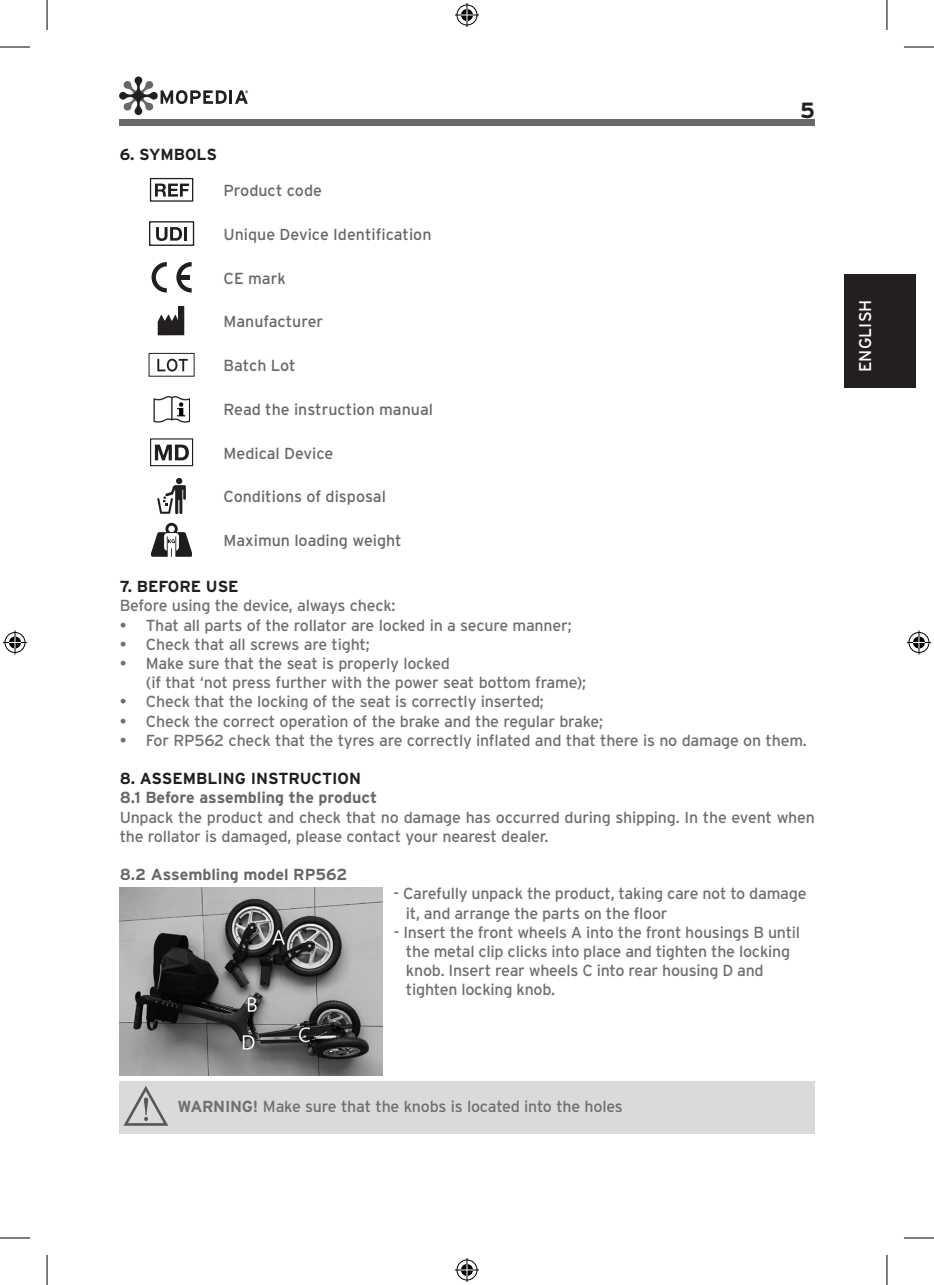
<style>
.page{position:relative;width:934px;height:1285px;background:#fff}
.page>*{position:absolute;margin:0;border:0;box-sizing:border-box;transform-origin:0 0}
.t1{font:700 22px "Interstate";color:#231f20}
.t2{font:17px "Interstate";letter-spacing:.005em;color:#fff}
.t3{font:16px/19.2px "Interstate";letter-spacing:-.015em;color:#706f6f}
.t4{font:16px "Interstate";color:#65696a}
.t5{font:700 16px "Interstate";color:#65696a}
.t6{font:700 16px "Interstate";color:#231f20}
.s1{font-weight:700}
</style>
<div class="page">
<div style="left:119px;top:119px;width:695px;height:7px;background:#65696a"></div>
<svg style="left:119px;top:76px;width:107px;height:39px"></svg>
<hr style="left:229px;top:90px;width:3px;height:14px;background:#231f20">
<svg style="left:235px;top:90px;width:13px;height:14px"></svg>
<div style="left:843px;top:274px;width:71px;height:113px;background:#231f20"></div>
<svg style="left:155px;top:184px;width:34px;height:13px"></svg>
<div style="left:150px;top:178px;width:43px;height:24px;border:1px solid #231f20"></div>
<svg style="left:156px;top:227px;width:26px;height:14px"></svg>
<hr style="left:184px;top:227px;width:3px;height:14px;background:#231f20">
<div style="left:149px;top:221px;width:45px;height:25px;border:1px solid #231f20"></div>
<svg style="left:151px;top:262px;width:16px;height:30px"></svg>
<svg style="left:176px;top:262px;width:15px;height:30px"></svg>
<svg style="left:158px;top:306px;width:26px;height:29px"></svg>
<div style="left:149px;top:353px;width:45px;height:23px;border:1px solid #231f20"></div>
<svg style="left:157px;top:359px;width:31px;height:12px"></svg>
<img style="left:154px;top:395px;width:35px;height:28px">
<svg style="left:155px;top:444px;width:34px;height:16px"></svg>
<div style="left:150px;top:438px;width:43px;height:28px;border:1px solid #231f20"></div>
<svg style="left:157px;top:478px;width:29px;height:36px"></svg>
<svg style="left:151px;top:523px;width:41px;height:34px"></svg>
<img style="left:120px;top:887px;width:262px;height:188px">
<div style="left:120px;top:1081px;width:694px;height:52px;background:#dcd9da"></div>
<svg style="left:124px;top:1086px;width:44px;height:39px"></svg>
<hr style="left:0;top:47px;width:30px;height:1px;background:#000">
<hr style="left:903px;top:47px;width:30px;height:1px;background:#000">
<hr style="left:0;top:1237px;width:30px;height:1px;background:#000">
<hr style="left:903px;top:1237px;width:30px;height:1px;background:#000">
<hr style="left:47px;top:0;width:1px;height:30px;background:#000">
<hr style="left:47px;top:1255px;width:1px;height:30px;background:#000">
<hr style="left:886px;top:0;width:1px;height:30px;background:#000">
<hr style="left:886px;top:1255px;width:1px;height:30px;background:#000">
<svg style="left:455px;top:3px;width:24px;height:24px"></svg>
<svg style="left:455px;top:1258px;width:24px;height:24px"></svg>
<svg style="left:3px;top:630px;width:24px;height:24px"></svg>
<svg style="left:907px;top:630px;width:23px;height:24px"></svg>
<p class="t6" style="left:120px;top:145px;width:99px">6. SYMBOLS</p>
<h1 class="t1" style="left:799px;top:98px;width:16px">5</h1>
<p class="t4" style="left:223px;top:182px;width:100px">Product code</p>
<p class="t4" style="left:223px;top:225px;width:209px">Unique Device Identification</p>
<p class="t4" style="left:223px;top:269px;width:64px">CE mark</p>
<p class="t4" style="left:223px;top:313px;width:101px">Manufacturer</p>
<p class="t4" style="left:223px;top:356px;width:74px">Batch Lot</p>
<p class="t4" style="left:223px;top:400px;width:211px">Read the instruction manual</p>
<p class="t4" style="left:223px;top:444px;width:111px">Medical Device</p>
<p class="t4" style="left:223px;top:488px;width:164px">Conditions of disposal</p>
<p class="t4" style="left:223px;top:531px;width:180px">Maximun loading weight</p>
<p class="t6" style="left:120px;top:577px;width:120px">7. BEFORE USE</p>
<p class="t3" style="left:120px;top:596px;width:277px">Before using the device, always check:</p>
<p class="t3" style="left:120px;top:615px;width:453px">• That all parts of the rollator are locked in a secure manner;</p>
<p class="t3" style="left:120px;top:634px;width:251px">• Check that all screws are tight;</p>
<p class="t3" style="left:146px;top:653px;width:441px;text-indent:-26px">• Make sure that the seat is properly locked<br>(if that ‘not press further with the power seat bottom frame);</p>
<p class="t3" style="left:120px;top:692px;width:425px">• Check that the locking of the seat is correctly inserted;</p>
<p class="t3" style="left:120px;top:711px;width:485px">• Check the correct operation of the brake and the regular brake;</p>
<p class="t3" style="left:120px;top:730px;width:688px">• For RP562 check that the tyres are correctly inflated and that there is no damage on them.</p>
<p class="t6" style="left:120px;top:769px;width:243px">8. ASSEMBLING INSTRUCTION</p>
<p class="t5" style="left:120px;top:789px;width:259px">8.1 Before assembling the product</p>
<p class="t3" style="left:120px;top:807px;width:696px">Unpack the product and check that no damage has occurred during shipping. In the event when the rollator is damaged, please contact your nearest dealer.</p>
<p class="t5" style="left:120px;top:865px;width:229px">8.2 Assembling model RP562</p>
<p class="t3" style="left:406px;top:884px;width:402px;text-indent:-12px">- Carefully unpack the product, taking care not to damage it, and arrange the parts on the floor</p>
<p class="t3" style="left:406px;top:922px;width:395px;text-indent:-12px">- Insert the front wheels A into the front housings B until the metal clip clicks into place and tighten the locking knob. Insert rear wheels C into rear housing D and tighten locking knob.</p>
<p class="t3" style="left:177px;top:1096px;width:446px"><span class="s1">WARNING!</span> Make sure that the knobs is located into the holes</p>
<p class="t2" style="left:855px;top:372px;width:74px;rotate:-90deg">ENGLISH</p>
</div>
